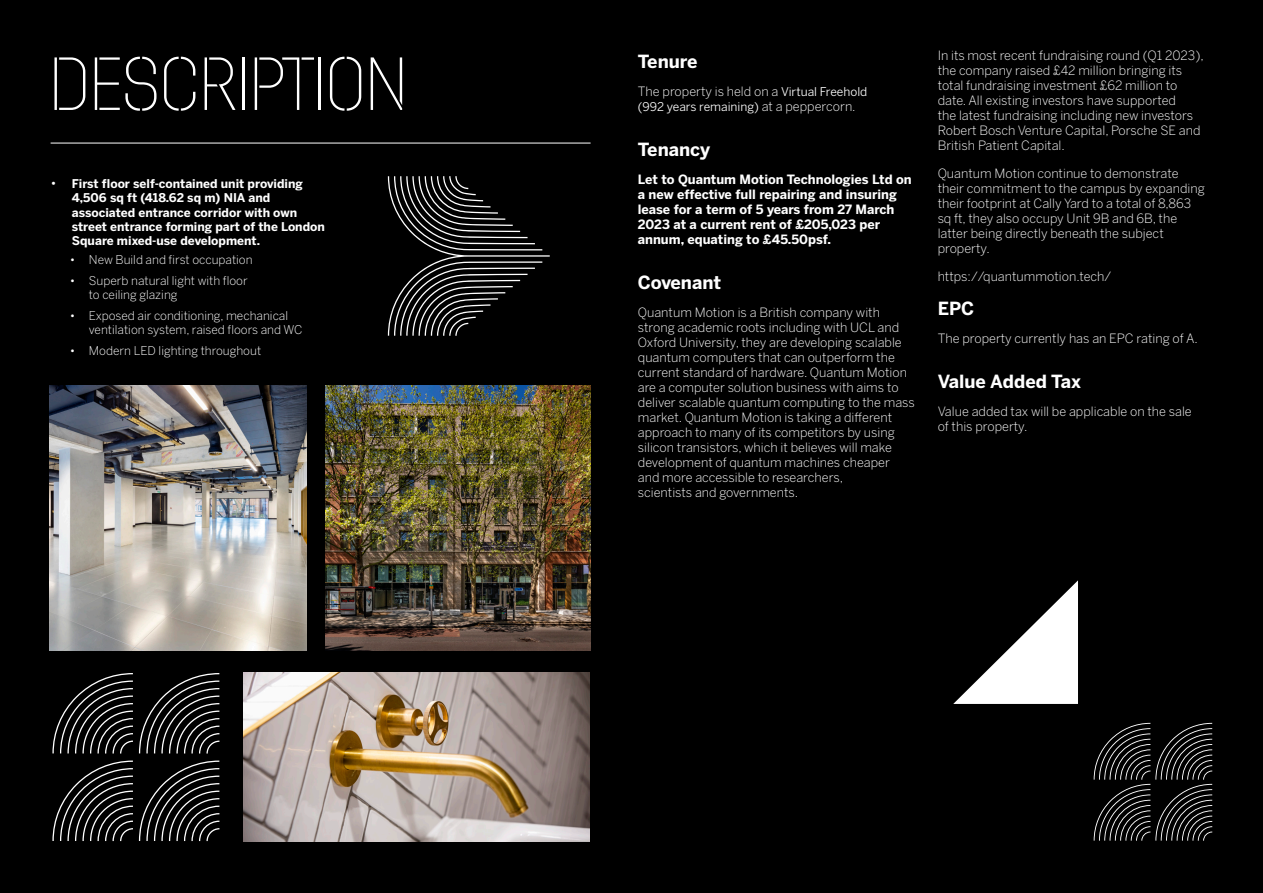
<style>
.page{position:relative;width:1263px;height:893px;background:#000}
.page>*{position:absolute;margin:0;border:0;box-sizing:border-box;transform-origin:0 0}
.t1{font:75px "Dezen Stencil 02 Condensed 6";color:#fff}
.t2{font:700 18px "Benton Sans";color:#fff}
.t3{font:300 12.75px/15px "Benton Sans";color:#fff}
.t4{font:700 12.75px/15px "Benton Sans";color:#fff}
.t5{font:300 12px/14.4px "Benton Sans";color:#fff}
.t6{font:700 12px/14.4px "Benton Sans";color:#fff}
.t7{font:12px "Benton Sans";color:#fff}
.s1{font-weight:400;font-size:12px}
.s2{font-weight:300;font-size:12.75px}
.s3{font-weight:300;font-size:13.5px}
</style>
<div class="page">
<img style="left:49px;top:385px;width:258px;height:265px">
<img style="left:243px;top:672px;width:346px;height:170px">
<hr style="left:51px;top:143px;width:540px;height:1px;background:#fff">
<svg style="left:52px;top:673px;width:81px;height:80px"></svg>
<svg style="left:52px;top:760px;width:81px;height:81px"></svg>
<svg style="left:139px;top:673px;width:80px;height:80px"></svg>
<svg style="left:139px;top:760px;width:80px;height:81px"></svg>
<img style="left:326px;top:385px;width:264px;height:265px">
<svg style="left:388px;top:176px;width:162px;height:160px"></svg>
<svg style="left:1094px;top:723px;width:118px;height:118px"></svg>
<svg style="left:953px;top:580px;width:125px;height:124px"></svg>
<p class="t1" style="left:49px;top:44px;width:360px">DESCRIPTION</p>
<p class="t2" style="left:638px;top:51px;width:61px">Tenure</p>
<p class="t3" style="left:638px;top:84px;width:231px">The property is held on a <span class="s1">Virtual Freehold</span></p>
<p class="t7" style="left:638px;top:100px;width:219px">(992 years remaining) <span class="s2">at a peppercorn.</span></p>
<p class="t2" style="left:638px;top:139px;width:74px">Tenancy</p>
<p class="t4" style="left:638px;top:172px;width:275px">Let to Quantum Motion Technologies Ltd on a new effective full repairing and insuring lease for a term of 5 years from 27 March 2023 at a current rent of £205,023 per annum, equating to £45.50psf.</p>
<p class="t2" style="left:638px;top:272px;width:85px">Covenant</p>
<p class="t3" style="left:638px;top:305px;width:278px">Quantum Motion is a British company with strong academic roots including with UCL and Oxford University, they are developing scalable quantum computers that can outperform the current standard of hardware. Quantum Motion are a computer solution business with aims to deliver scalable quantum computing to the mass market. Quantum Motion is taking a different approach to many of its competitors by using silicon transistors, which it believes will make development of quantum machines cheaper and more accessible to researchers,<br>scientists and governments.</p>
<p class="t6" style="left:72px;top:176px;width:255px;text-indent:-21px"><span class="s3">•</span> First floor self-contained unit providing 4,506 sq ft (418.62 sq m) NIA and associated entrance corridor with own street entrance forming part of the London Square mixed-use development.</p>
<p class="t5" style="left:70px;top:252px;width:184px">• New Build and first occupation</p>
<p class="t5" style="left:89px;top:273px;width:160px;text-indent:-19px">• Superb natural light with floor to ceiling glazing</p>
<p class="t5" style="left:89px;top:308px;width:215px;text-indent:-19px">• Exposed air conditioning, mechanical ventilation system, raised floors and WC</p>
<p class="t5" style="left:70px;top:343px;width:193px">• Modern LED lighting throughout</p>
<p class="t3" style="left:938px;top:48px;width:268px">In its most recent fundraising round (Q1 2023), the company raised £42 million bringing its total fundraising investment £62 million to date. All existing investors have supported<br>the latest fundraising including new investors Robert Bosch Venture Capital, Porsche SE and British Patient Capital.</p>
<p class="t3" style="left:938px;top:166px;width:269px">Quantum Motion continue to demonstrate their commitment to the campus by expanding their footprint at Cally Yard to a total of 8,863 sq ft, they also occupy Unit 9B and 6B, the latter being directly beneath the subject property.</p>
<p class="t3" style="left:938px;top:269px;width:175px">https://quantummotion.tech/</p>
<p class="t2" style="left:938px;top:298px;width:38px">EPC</p>
<p class="t3" style="left:938px;top:331px;width:262px">The property currently has an EPC rating of A.</p>
<p class="t2" style="left:938px;top:371px;width:145px">Value Added Tax</p>
<p class="t3" style="left:938px;top:404px;width:256px">Value added tax will be applicable on the sale of this property.</p>
</div>
